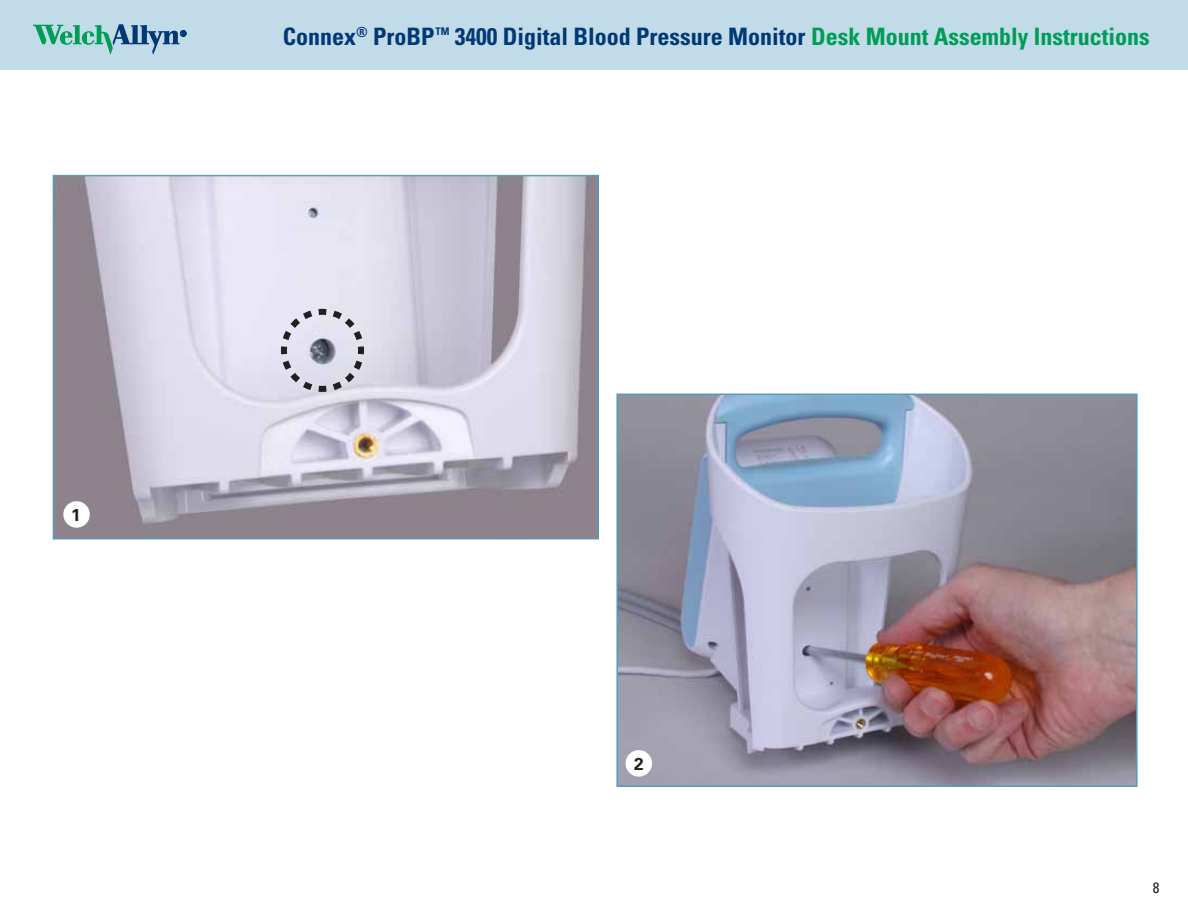
<style>
.page{position:relative;width:1188px;height:918px;background:#fff}
.page>*{position:absolute;margin:0;border:0;box-sizing:border-box;transform-origin:0 0}
.t1{font:700 condensed 24px "Univers LT Std";color:#003976}
.t2{font:700 17.25px "Univers LT Std";color:#231f20}
.t3{font:condensed 15px "Univers LT Std";color:#231f20}
.t4{font:700 condensed 10.5px "Univers LT Std";color:#003976}
.s1{color:#009d57}
</style>
<div class="page">
<div style="left:0;top:0;width:1188px;height:70px;background:#c2dbe8"></div>
<svg style="left:33px;top:24px;width:153px;height:31px"></svg>
<img style="left:56px;top:178px;width:540px;height:359px">
<div style="left:53px;top:175px;width:546px;height:365px;border:2px solid #569bbe"></div>
<img style="left:619px;top:397px;width:516px;height:387px">
<div style="left:616px;top:394px;width:522px;height:393px;border:2px solid #569bbe"></div>
<svg style="left:278px;top:306px;width:89px;height:89px;background:#c8c6d3"></svg>
<div style="left:63px;top:501px;width:27px;height:27px;background:#fff;border-radius:50%"></div>
<div style="left:626px;top:750px;width:26px;height:27px;background:#fff;border-radius:50%"></div>
<p class="t2" style="left:71px;top:505px;width:11px">1</p>
<p class="t1" style="left:283px;top:22px;width:153px">Connex<sup>®</sup> ProBP</p>
<p class="t4" style="left:435px;top:25px;width:15px">TM</p>
<p class="t1" style="left:455px;top:22px;width:696px">3400 Digital Blood Pressure Monitor <span class="s1">Desk Mount Assembly Instructions</span></p>
<p class="t2" style="left:634px;top:754px;width:11px">2</p>
<p class="t3" style="left:1153px;top:878px;width:8px">8</p>
</div>
